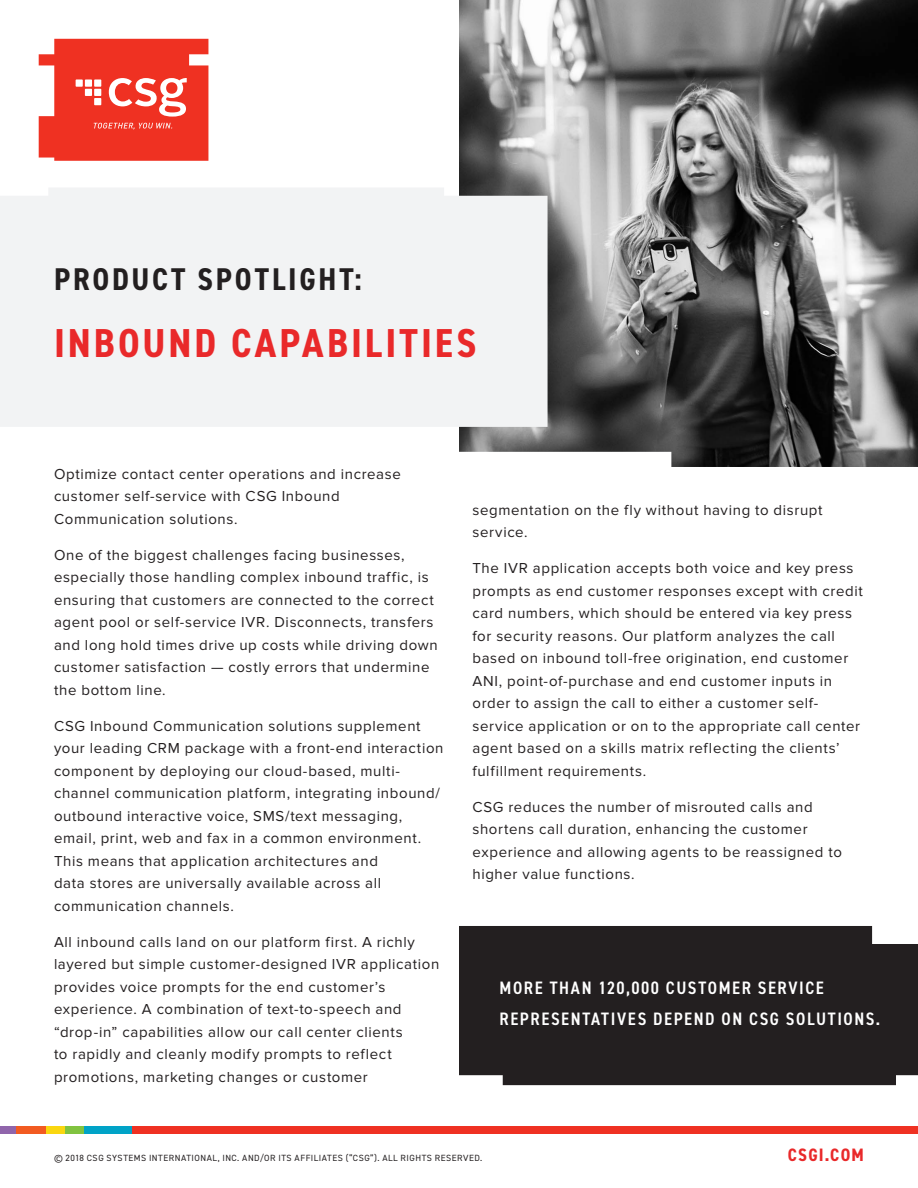
<style>
.page{position:relative;width:918px;height:1188px;background:#fff}
.page>*{position:absolute;margin:0;border:0;box-sizing:border-box;transform-origin:0 0}
.WP-Sm_Title{font:700 condensed 40.5px "DIN2014";letter-spacing:.07em;color:#e9292a}
.WP-Sm_Title-2{font:700 condensed 31.5px "DIN2014";letter-spacing:.09em;color:#231f20}
.Callouts-White{font:600 condensed 18px/31.5px "DIN2014";letter-spacing:.085em;color:#fff}
.t1{font:700 condensed 18px "DIN2014";letter-spacing:.07em;color:#e9292a}
.Body{font:15px/22.5px "Proxima Nova";letter-spacing:.04em;color:#231f20}
.t2{font:9px "DIN2014";letter-spacing:.055em;color:#231f20}
</style>
<div class="page">
<img style="left:459px;top:0;width:459px;height:467px">
<div style="left:0;top:188px;width:548px;height:239px;background:#f2f3f4"></div>
<div style="left:459px;top:926px;width:459px;height:159px;background:#231f20"></div>
<div style="left:0;top:1127px;width:918px;height:7px;background:#ef3122"></div>
<div style="left:83px;top:1127px;width:49px;height:7px;background:#00a3c7"></div>
<div style="left:65px;top:1127px;width:18px;height:7px;background:#81c340"></div>
<div style="left:46px;top:1127px;width:19px;height:7px;background:#fad70f"></div>
<div style="left:15px;top:1127px;width:31px;height:7px;background:#f25b21"></div>
<div style="left:0;top:1127px;width:15px;height:7px;background:#9065ab"></div>
<svg style="left:39px;top:39px;width:169px;height:122px;background:#f14e41"></svg>
<p class="WP-Sm_Title-2" style="left:54px;top:258px;width:309px">PRODUCT SPOTLIGHT:</p>
<p class="WP-Sm_Title" style="left:54px;top:316px;width:424px">INBOUND CAPABILITIES</p>
<p class="Body" style="left:54px;top:463px;width:348px">Optimize contact center operations and increase customer self-service with CSG Inbound<br>Communication solutions.</p>
<p class="Body" style="left:54px;top:544px;width:385px">One of the biggest challenges facing businesses, especially those handling complex inbound traffic, is ensuring that customers are connected to the correct agent pool or self-service IVR. Disconnects, transfers and long hold times drive up costs while driving down customer satisfaction — costly errors that undermine the bottom line.</p>
<p class="Body" style="left:54px;top:715px;width:391px">CSG Inbound Communication solutions supplement your leading CRM package with a front-end interaction component by deploying our cloud-based, multi&shy;channel communication platform, integrating inbound/ outbound interactive voice, SMS/text messaging, email, print, web and fax in a common environment.<br>This means that application architectures and<br>data stores are universally available across all communication channels.</p>
<p class="Body" style="left:54px;top:931px;width:387px">All inbound calls land on our platform first. A richly layered but simple customer-designed IVR application provides voice prompts for the end customer’s experience. A combination of text-to-speech and “drop-in” capabilities allow our call center clients<br>to rapidly and cleanly modify prompts to reflect promotions, marketing changes or customer</p>
<p class="Body" style="left:472px;top:499px;width:352px">segmentation on the fly without having to disrupt service.</p>
<p class="Body" style="left:472px;top:557px;width:392px">The IVR application accepts both voice and key press prompts as end customer responses except with credit card numbers, which should be entered via key press for security reasons. Our platform analyzes the call based on inbound toll-free origination, end customer ANI, point-of-purchase and end customer inputs in order to assign the call to either a customer self&shy;service application or on to the appropriate call center agent based on a skills matrix reflecting the clients’ fulfillment requirements.</p>
<p class="Body" style="left:472px;top:796px;width:371px">CSG reduces the number of misrouted calls and shortens call duration, enhancing the customer experience and allowing agents to be reassigned to higher value functions.</p>
<p class="Callouts-White" style="left:500px;top:971px;width:382px">MORE THAN 120,000 CUSTOMER SERVICE<br>REPRESENTATIVES DEPEND ON CSG SOLUTIONS.</p>
<p class="t2" style="left:54px;top:1152px;width:430px">© 2018 CSG SYSTEMS INTERNATIONAL, INC. AND/OR ITS AFFILIATES (“CSG”). ALL RIGHTS RESERVED.</p>
<p class="t1" style="left:788px;top:1143px;width:78px">CSGI.COM</p>
</div>
